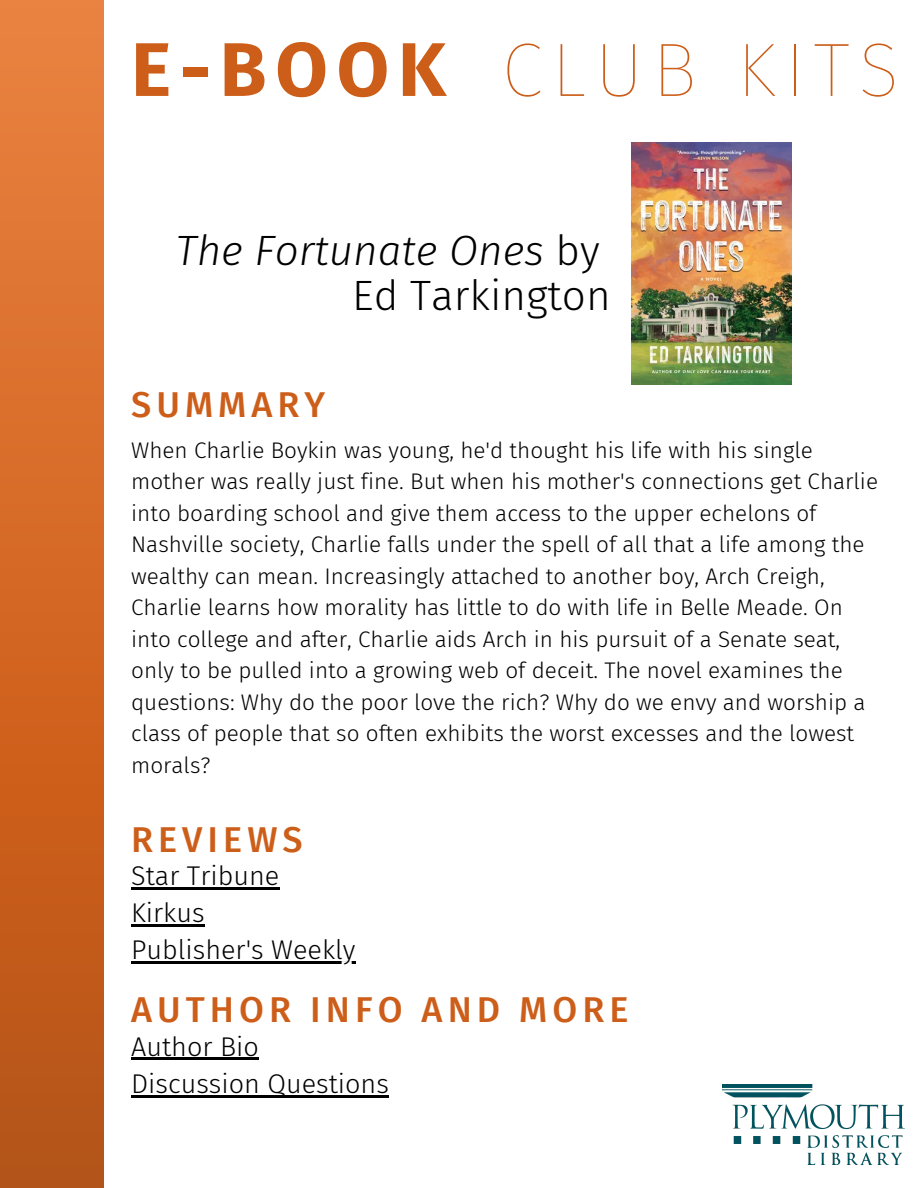
<style>
.page{position:relative;width:918px;height:1188px;background:#fff}
.page>*{position:absolute;margin:0;border:0;box-sizing:border-box;transform-origin:0 0}
.t1{font:100 75.9px "Fira Sans";letter-spacing:.115em;color:#cd5e1a}
.t2{font:700 75.9px "Fira Sans";color:#cd5e1a}
.t3{font:italic 300 42.3px "Fira Sans";color:#000}
.t4{font:300 42.3px "Fira Sans";color:#000}
.t5{font:500 36px "Fira Sans";letter-spacing:.14em;color:#cd5e1a}
.t6{font:300 27px "Fira Sans";color:#000}
.t7{font:300 22.5px/31.5px "Fira Sans";color:#000}
.s1{font-style:normal}
</style>
<div class="page">
<div style="left:0;top:0;width:103px;height:1188px;background:linear-gradient(to bottom,#ed813d,#b85011)"></div>
<img style="left:722px;top:1085px;width:183px;height:80px">
<img style="left:631px;top:142px;width:161px;height:243px">
<hr style="left:131px;top:887px;width:148px;height:3px;background:#000">
<hr style="left:131px;top:925px;width:74px;height:2px;background:#000">
<hr style="left:131px;top:962px;width:225px;height:2px;background:#000">
<hr style="left:131px;top:1058px;width:128px;height:2px;background:#000">
<hr style="left:131px;top:1095px;width:258px;height:2px;background:#000">
<p class="t2" style="left:131px;top:25px;width:316px">E-BOOK</p>
<p class="t1" style="left:502px;top:25px;width:399px">CLUB KITS</p>
<p class="t3" style="left:176px;top:226px;width:426px">The Fortunate Ones <span class="s1">by</span></p>
<p class="t4" style="left:352px;top:270px;width:260px">Ed Tarkington</p>
<p class="t5" style="left:131px;top:383px;width:195px">SUMMARY</p>
<p class="t7" style="left:131px;top:435px;width:748px">When Charlie Boykin was young, he'd thought his life with his single mother was really just fine. But when his mother's connections get Charlie into boarding school and give them access to the upper echelons of Nashville society, Charlie falls under the spell of all that a life among the wealthy can mean. Increasingly attached to another boy, Arch Creigh, Charlie learns how morality has little to do with life in Belle Meade. On into college and after, Charlie aids Arch in his pursuit of a Senate seat, only to be pulled into a growing web of deceit. The novel examines the questions: Why do the poor love the rich? Why do we envy and worship a class of people that so often exhibits the worst excesses and the lowest morals?</p>
<p class="t5" style="left:131px;top:818px;width:173px">REVIEWS</p>
<p class="t6" style="left:131px;top:860px;width:150px">Star Tribune</p>
<p class="t6" style="left:131px;top:897px;width:75px">Kirkus</p>
<p class="t6" style="left:131px;top:934px;width:226px">Publisher's Weekly</p>
<p class="t5" style="left:131px;top:989px;width:499px">AUTHOR INFO AND MORE</p>
<p class="t6" style="left:131px;top:1030px;width:129px">Author Bio</p>
<p class="t6" style="left:131px;top:1067px;width:259px">Discussion Questions</p>
</div>
